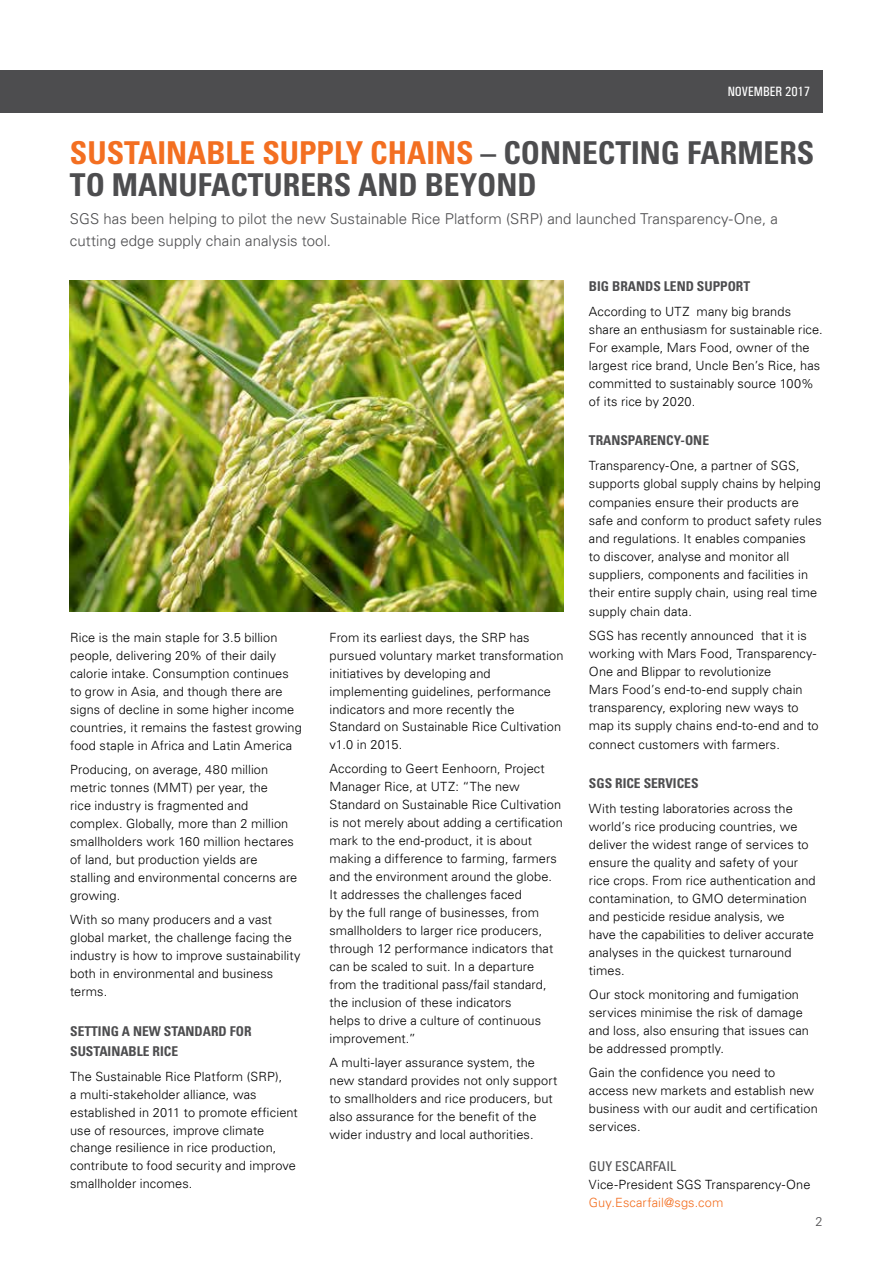
<style>
.page{position:relative;width:893px;height:1263px;background:#fff}
.page>*{position:absolute;margin:0;border:0;box-sizing:border-box;transform-origin:0 0}
.t1{font:700 condensed 31.5px/31.5px "Univers LT";color:#4d4d4f}
.t2{font:300 15px/22.5px "Univers LT";color:#4d4d4f}
.t3{font:700 condensed 13.5px/20.2px "Univers LT";color:#4d4d4f}
.t4{font:300 13.5px "Univers LT";color:#fff}
.t5{font:500 13.5px "Univers Condensed";color:#fff}
.t6{font:condensed 13.5px "Univers LT";color:#4d4d4f}
.t7{font:300 12.75px/18px "Univers LT";letter-spacing:.01em;color:#000}
.t8{font:300 12.75px "Univers LT";letter-spacing:.01em;color:#f36f21}
.t9{font:300 12.75px "Univers LT";color:#4d4d4f}
.s1{color:#f36f21}
</style>
<div class="page">
<div style="left:0;top:70px;width:822px;height:43px;background:#4d4d4f"></div>
<img style="left:70px;top:280px;width:493px;height:332px">
<p class="t4" style="left:661px;top:83px;width:143px">N° X • XXXXXXXX 2008</p>
<p class="t5" style="left:728px;top:83px;width:84px">NOVEMBER 2017</p>
<h1 class="t1" style="left:70px;top:137px;width:746px"><span class="s1">SUSTAINABLE SUPPLY CHAINS</span> – CONNECTING FARMERS<br>TO MANUFACTURERS AND BEYOND</h1>
<p class="t2" style="left:70px;top:207px;width:709px">SGS has been helping to pilot the new Sustainable Rice Platform (SRP) and launched Transparency-One, a cutting edge supply chain analysis tool.</p>
<p class="t7" style="left:70px;top:629px;width:233px">Rice is the main staple for 3.5 billion people, delivering 20% of their daily calorie intake. Consumption continues to grow in Asia, and though there are signs of decline in some higher income countries, it remains the fastest growing food staple in Africa and Latin America</p>
<p class="t7" style="left:70px;top:761px;width:229px">Producing, on average, 480 million metric tonnes (MMT) per year, the<br>rice industry is fragmented and complex. Globally, more than 2 million smallholders work 160 million hectares of land, but production yields are stalling and environmental concerns are growing.</p>
<p class="t7" style="left:70px;top:911px;width:232px">With so many producers and a vast global market, the challenge facing the industry is how to improve sustainability both in environmental and business terms.</p>
<p class="t3" style="left:70px;top:1021px;width:183px">SETTING A NEW STANDARD FOR<br>SUSTAINABLE RICE</p>
<p class="t7" style="left:70px;top:1067px;width:229px">The Sustainable Rice Platform (SRP),<br>a multi-stakeholder alliance, was established in 2011 to promote efficient use of resources, improve climate change resilience in rice production, contribute to food security and improve smallholder incomes.</p>
<p class="t7" style="left:330px;top:629px;width:235px">From its earliest days, the SRP has pursued voluntary market transformation initiatives by developing and implementing guidelines, performance indicators and more recently the Standard on Sustainable Rice Cultivation v1.0 in 2015.</p>
<p class="t7" style="left:330px;top:760px;width:235px">According to Geert Eenhoorn, Project Manager Rice, at UTZ: “The new Standard on Sustainable Rice Cultivation is not merely about adding a certification mark to the end-product, it is about making a difference to farming, farmers and the environment around the globe.<br>It addresses the challenges faced<br>by the full range of businesses, from smallholders to larger rice producers, through 12 performance indicators that can be scaled to suit. In a departure from the traditional pass/fail standard, the inclusion of these indicators<br>helps to drive a culture of continuous improvement.”</p>
<p class="t7" style="left:330px;top:1053px;width:229px">A multi-layer assurance system, the new standard provides not only support to smallholders and rice producers, but also assurance for the benefit of the wider industry and local authorities.</p>
<p class="t3" style="left:589px;top:276px;width:163px">BIG BRANDS LEND SUPPORT</p>
<p class="t7" style="left:589px;top:302px;width:235px">According to UTZ many big brands share an enthusiasm for sustainable rice.<br>For example, Mars Food, owner of the largest rice brand, Uncle Ben’s Rice, has committed to sustainably source 100% of its rice by 2020.</p>
<p class="t3" style="left:589px;top:430px;width:122px">TRANSPARENCY-ONE</p>
<p class="t7" style="left:589px;top:457px;width:234px">Transparency-One, a partner of SGS, supports global supply chains by helping companies ensure their products are safe and conform to product safety rules and regulations. It enables companies<br>to discover, analyse and monitor all suppliers, components and facilities in their entire supply chain, using real time supply chain data.</p>
<p class="t7" style="left:589px;top:626px;width:231px">SGS has recently announced that it is working with Mars Food, Transparency-One and Blippar to revolutionize<br>Mars Food’s end-to-end supply chain transparency, exploring new ways to map its supply chains end-to-end and to connect customers with farmers.</p>
<p class="t3" style="left:589px;top:773px;width:111px">SGS RICE SERVICES</p>
<p class="t7" style="left:589px;top:799px;width:228px">With testing laboratories across the world’s rice producing countries, we deliver the widest range of services to ensure the quality and safety of your rice crops. From rice authentication and contamination, to GMO determination and pesticide residue analysis, we<br>have the capabilities to deliver accurate analyses in the quickest turnaround times.</p>
<p class="t7" style="left:589px;top:985px;width:221px">Our stock monitoring and fumigation services minimise the risk of damage and loss, also ensuring that issues can be addressed promptly.</p>
<p class="t7" style="left:589px;top:1063px;width:230px">Gain the confidence you need to access new markets and establish new business with our audit and certification services.</p>
<p class="t6" style="left:589px;top:1157px;width:89px">GUY ESCARFAIL</p>
<p class="t7" style="left:589px;top:1175px;width:223px">Vice-President SGS Transparency-One</p>
<p class="t8" style="left:589px;top:1194px;width:136px">Guy.Escarfail@sgs.com</p>
<p class="t9" style="left:815px;top:1214px;width:9px">2</p>
</div>
